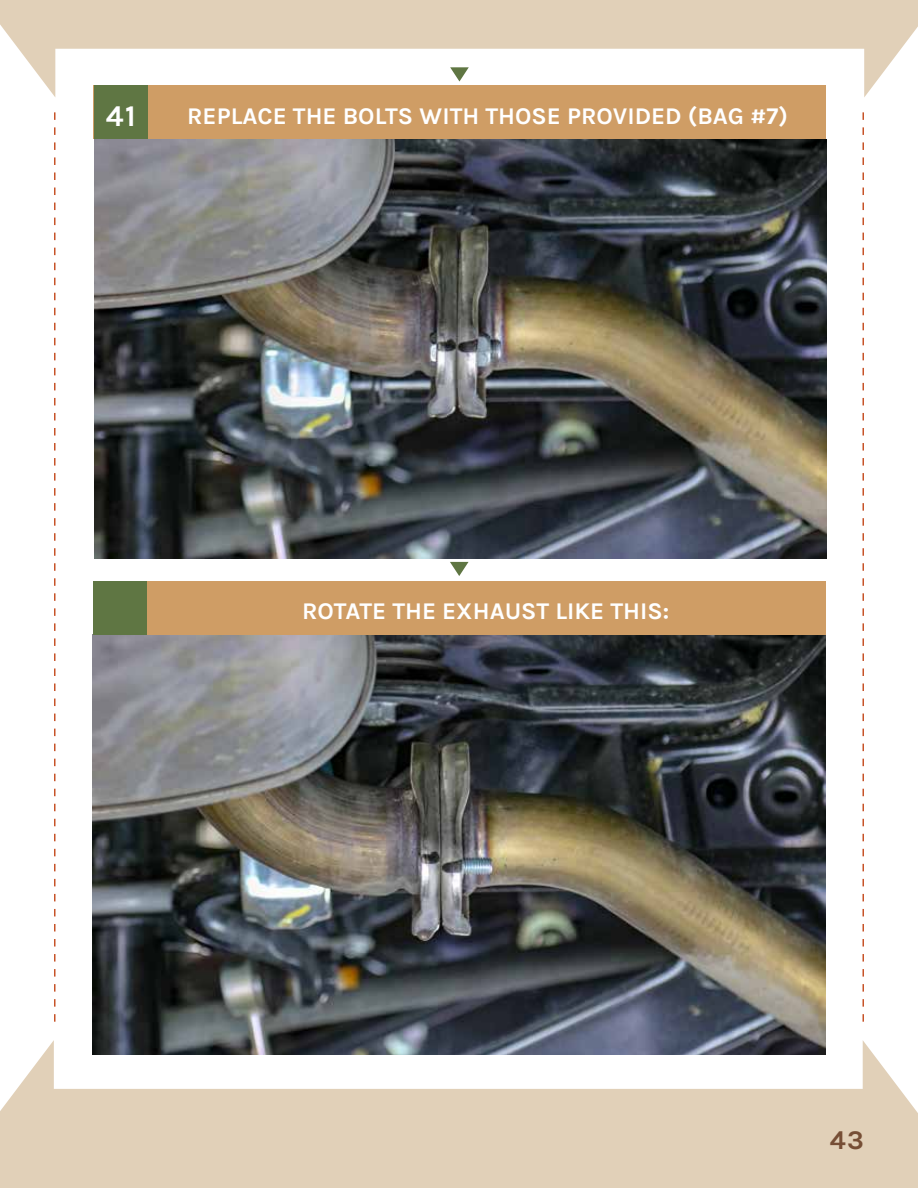
<style>
.page{position:relative;width:918px;height:1188px;background:#fff}
.page>*{position:absolute;margin:0;border:0;box-sizing:border-box;transform-origin:0 0}
.t1{font:700 30px "Karla";color:#fff}
.t2{font:700 27px "Karla";color:#764e35}
.t3{font:700 24px "Karla";color:#fff}
</style>
<div class="page">
<svg style="left:0;top:1040px;width:918px;height:148px;fill:#e1d0b8"></svg>
<svg style="left:54px;top:112px;width:2px;height:910px"></svg>
<svg style="left:862px;top:112px;width:2px;height:910px"></svg>
<svg style="left:0;top:0;width:918px;height:98px;fill:#e1d0b8"></svg>
<img style="left:93px;top:635px;width:732px;height:420px">
<div style="left:94px;top:85px;width:732px;height:54px;background:#cf9d65"></div>
<svg style="left:450px;top:562px;width:19px;height:14px"></svg>
<svg style="left:450px;top:67px;width:19px;height:15px"></svg>
<div style="left:93px;top:581px;width:733px;height:54px;background:#cf9d65"></div>
<div style="left:94px;top:85px;width:53px;height:54px;background:#5f7643"></div>
<img style="left:94px;top:139px;width:733px;height:419px">
<div style="left:93px;top:581px;width:54px;height:54px;background:#5f7643"></div>
<p class="t1" style="left:106px;top:99px;width:32px">41</p>
<p class="t3" style="left:187px;top:102px;width:602px">REPLACE THE BOLTS WITH THOSE PROVIDED (BAG #7)</p>
<p class="t3" style="left:302px;top:597px;width:369px">ROTATE THE EXHAUST LIKE THIS:</p>
<p class="t2" style="left:830px;top:1124px;width:36px">43</p>
</div>
